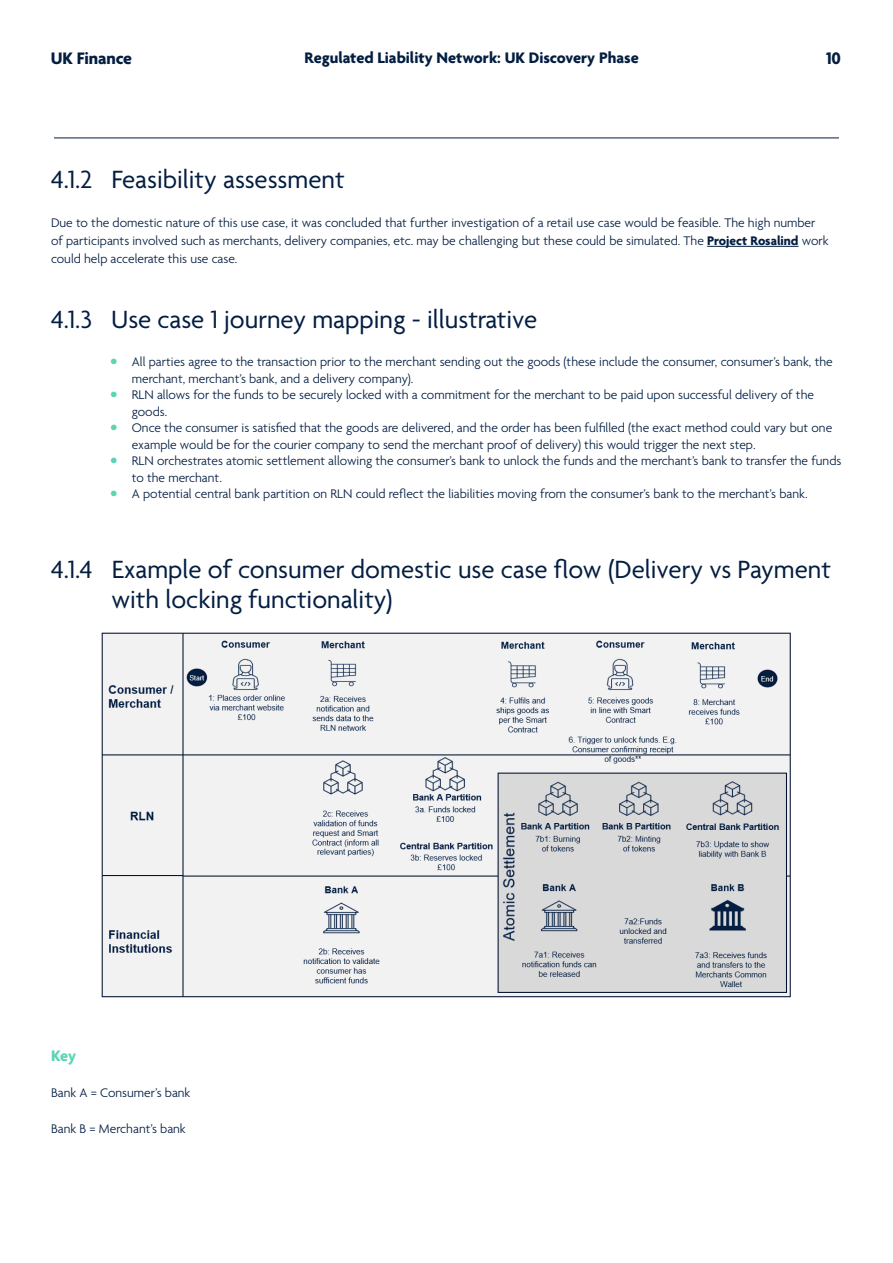
<style>
.page{position:relative;width:893px;height:1263px;background:#fff}
.page>*{position:absolute;margin:0;border:0;box-sizing:border-box;transform-origin:0 0}
.Sub_header_1_Blue{font:27px/30px "Agenda";color:#041e42}
.t1{font:700 18px "Agenda";letter-spacing:-.005em;color:#041e42}
.t2{font:700 16.5px "Agenda";color:#041e42}
.Body_copy_9pt_LIGHT_Blue{font:700 16.5px "Agenda";color:#5cd4b5}
.Body_copy_9pt_LIGHT_Blue-2{font:300 13.5px/16.5px "Agenda";color:#041e42}
.s1{font-weight:700}
.s2{font-weight:700;font-size:16.5px;color:#5cd4b5}
</style>
<div class="page">
<hr style="left:54px;top:138px;width:785px;height:1px;background:#041e42">
<hr style="left:707px;top:246px;width:92px;height:1px;background:#041e42">
<img style="left:101px;top:632px;width:690px;height:366px">
<h2 class="t1" style="left:51px;top:49px;width:83px">UK Finance</h2>
<p class="t2" style="left:305px;top:49px;width:336px">Regulated Liability Network: UK Discovery Phase</p>
<h2 class="t1" style="left:826px;top:49px;width:16px">10</h2>
<p class="Sub_header_1_Blue" style="left:51px;top:166px;width:295px">4.1.2 Feasibility assessment</p>
<p class="Body_copy_9pt_LIGHT_Blue-2" style="left:51px;top:215px;width:779px;line-height:18px">Due to the domestic nature of this use case, it was concluded that further investigation of a retail use case would be feasible. The high number of participants involved such as merchants, delivery companies, etc. may be challenging but these could be simulated. The <span class="s1">Project Rosalind</span> work could help accelerate this use case.</p>
<p class="Sub_header_1_Blue" style="left:51px;top:306px;width:488px">4.1.3 Use case 1 journey mapping - illustrative</p>
<p class="Body_copy_9pt_LIGHT_Blue-2" style="left:132px;top:354px;width:702px;text-indent:-21px"><span class="s2">•</span> All parties agree to the transaction prior to the merchant sending out the goods (these include the consumer, consumer’s bank, the merchant, merchant’s bank, and a delivery company).</p>
<p class="Body_copy_9pt_LIGHT_Blue-2" style="left:132px;top:387px;width:684px;text-indent:-21px"><span class="s2">•</span> RLN allows for the funds to be securely locked with a commitment for the merchant to be paid upon successful delivery of the goods.</p>
<p class="Body_copy_9pt_LIGHT_Blue-2" style="left:132px;top:420px;width:702px;text-indent:-21px"><span class="s2">•</span> Once the consumer is satisfied that the goods are delivered, and the order has been fulfilled (the exact method could vary but one example would be for the courier company to send the merchant proof of delivery) this would trigger the next step.</p>
<p class="Body_copy_9pt_LIGHT_Blue-2" style="left:132px;top:453px;width:711px;text-indent:-21px"><span class="s2">•</span> RLN orchestrates atomic settlement allowing the consumer’s bank to unlock the funds and the merchant’s bank to transfer the funds to the merchant.</p>
<p class="Body_copy_9pt_LIGHT_Blue-2" style="left:111px;top:486px;width:698px"><span class="s2">•</span> A potential central bank partition on RLN could reflect the liabilities moving from the consumer’s bank to the merchant’s bank.</p>
<p class="Sub_header_1_Blue" style="left:111px;top:556px;width:721px;text-indent:-60px">4.1.4 Example of consumer domestic use case flow (Delivery vs Payment with locking functionality)</p>
<p class="Body_copy_9pt_LIGHT_Blue" style="left:51px;top:1047px;width:27px">Key</p>
<p class="Body_copy_9pt_LIGHT_Blue-2" style="left:51px;top:1085px;width:141px">Bank A = Consumer’s bank</p>
<p class="Body_copy_9pt_LIGHT_Blue-2" style="left:51px;top:1121px;width:136px">Bank B = Merchant’s bank</p>
</div>
